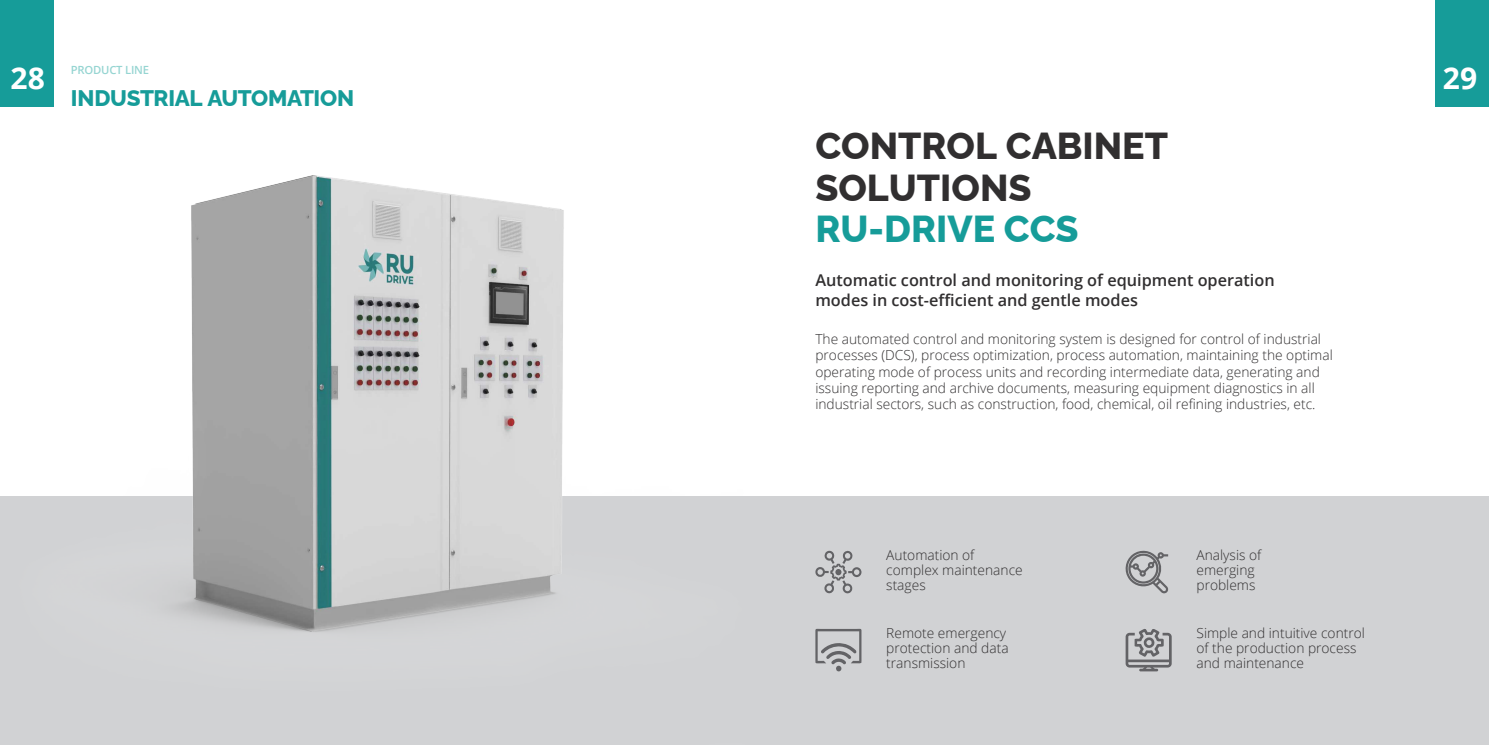
<style>
.page{position:relative;width:1489px;height:745px;background:#fff}
.page>*{position:absolute;margin:0;border:0;box-sizing:border-box;transform-origin:0 0}
.t1{font:800 37.5px/41.2px "Raleway";color:#312f30}
.t2{font:800 37.5px "Raleway";color:#169c99}
.t3{font:700 30px "Open Sans";color:#fff}
.t4{font:800 22.5px "Raleway";letter-spacing:-.02em;color:#169c99}
.t5{font:600 16.25px/20px "Open Sans";color:#312f30}
.t6{font:300 13.75px/15px "Open Sans";color:#312f30}
.t7{font:600 11.25px "Open Sans";letter-spacing:-.02em;color:#96d5d2}
</style>
<div class="page">
<div style="left:0;top:496px;width:1488px;height:248px;background:#d1d2d4"></div>
<div style="left:0;top:0;width:53px;height:106px;background:#169c99"></div>
<img style="left:176px;top:175px;width:388px;height:457px">
<div style="left:1435px;top:0;width:53px;height:106px;background:#169c99"></div>
<svg style="left:815px;top:550px;width:46px;height:44px"></svg>
<svg style="left:1125px;top:550px;width:43px;height:43px"></svg>
<svg style="left:815px;top:628px;width:46px;height:43px"></svg>
<svg style="left:1125px;top:629px;width:46px;height:42px"></svg>
<h2 class="t3" style="left:11px;top:66px;width:36px">28</h2>
<p class="t7" style="left:71px;top:66px;width:80px">PRODUCT LINE</p>
<h2 class="t3" style="left:1442px;top:66px;width:36px">29</h2>
<h3 class="t4" style="left:71px;top:89px;width:285px">INDUSTRIAL AUTOMATION</h3>
<h1 class="t1" style="left:815px;top:127px;width:354px">CONTROL CABINET<br>SOLUTIONS</h1>
<h1 class="t2" style="left:815px;top:213px;width:265px">RU-DRIVE CCS</h1>
<p class="t5" style="left:815px;top:271px;width:461px">Automatic control and monitoring of equipment operation modes in cost-efficient and gentle modes</p>
<p class="t6" style="left:815px;top:332px;width:519px;line-height:16.2px">The automated control and monitoring system is designed for control of industrial processes (DCS), process optimization, process automation, maintaining the optimal operating mode of process units and recording intermediate data, generating and issuing reporting and archive documents, measuring equipment diagnostics in all industrial sectors, such as construction, food, chemical, oil refining industries, etc.</p>
<p class="t6" style="left:886px;top:549px;width:138px">Automation of complex maintenance stages</p>
<p class="t6" style="left:1196px;top:549px;width:66px">Analysis of emerging problems</p>
<p class="t6" style="left:886px;top:627px;width:124px">Remote emergency protection and data transmission</p>
<p class="t6" style="left:1196px;top:627px;width:170px">Simple and intuitive control of the production process and maintenance</p>
</div>
